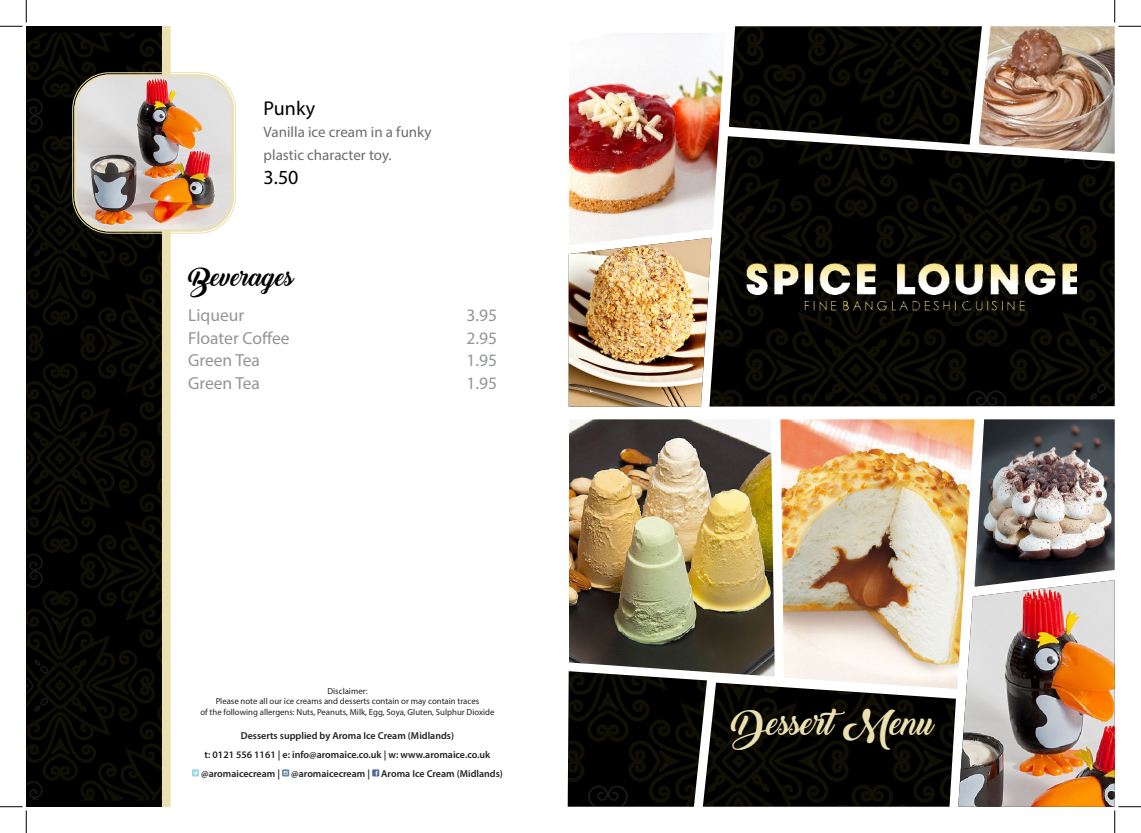
<style>
.page{position:relative;width:1141px;height:833px;background:#fff}
.page>*{position:absolute;margin:0;border:0;box-sizing:border-box;transform-origin:0 0}
.t1{font:33px "Backto Black Demo";color:#ebe0af}
.t2{font:25px "Backto Black Demo";color:#000}
.t3{font:20px "Myriad Pro";color:#000}
.t4{font:17.5px "Myriad Pro";color:#939598}
.t5{font:15px "Myriad Pro";color:#6c6d70}
.t6{font:600 10px "Myriad Pro";color:#231f20}
.t7{font:8.75px "Myriad Pro";color:#231f20}
</style>
<div class="page">
<svg style="left:157px;top:30px;width:5px;height:771px;background:#090703"></svg>
<svg style="left:26px;top:30px;width:131px;height:771px;background:#060501"></svg>
<svg style="left:26px;top:33px;width:22px;height:766px;background:#060502"></svg>
<div style="left:162px;top:26px;width:9px;height:780px;background:#ebe0af"></div>
<svg style="left:192px;top:769px;width:7px;height:7px"></svg>
<svg style="left:193px;top:770px;width:5px;height:4px"></svg>
<svg style="left:282px;top:769px;width:7px;height:7px"></svg>
<svg style="left:283px;top:770px;width:5px;height:4px"></svg>
<div style="left:372px;top:769px;width:7px;height:7px;background:#4d6ba3"></div>
<svg style="left:375px;top:770px;width:3px;height:5px"></svg>
<img style="left:74px;top:74px;width:160px;height:157px">
<div style="left:72px;top:72px;width:164px;height:161px;border:1px solid #ebe0af;border-radius:37px"></div>
<div style="left:74px;top:74px;width:160px;height:157px;border:2px solid #ebe0af;border-radius:34px"></div>
<svg style="left:0;top:0;width:27px;height:27px"></svg>
<svg style="left:0;top:806px;width:27px;height:26px"></svg>
<img style="left:567px;top:0;width:573px;height:832px">
<p class="t3" style="left:263px;top:96px;width:53px">Punky</p>
<p class="t5" style="left:263px;top:123px;width:169px">Vanilla ice cream in a funky</p>
<p class="t5" style="left:263px;top:145px;width:129px">plastic character toy.</p>
<p class="t3" style="left:263px;top:165px;width:36px">3.50</p>
<p class="t2" style="left:188px;top:263px;width:107px">Beverages</p>
<p class="t4" style="left:188px;top:304px;width:57px">Liqueur</p>
<p class="t4" style="left:466px;top:304px;width:32px">3.95</p>
<p class="t4" style="left:188px;top:327px;width:103px">Floater Coffee</p>
<p class="t4" style="left:466px;top:327px;width:32px">2.95</p>
<p class="t4" style="left:188px;top:349px;width:73px">Green Tea</p>
<p class="t4" style="left:466px;top:349px;width:32px">1.95</p>
<p class="t4" style="left:188px;top:372px;width:73px">Green Tea</p>
<p class="t4" style="left:466px;top:372px;width:32px">1.95</p>
<p class="t7" style="left:327px;top:684px;width:42px">Disclaimer:</p>
<p class="t7" style="left:216px;top:695px;width:265px">Please note all our ice creams and desserts contain or may contain traces</p>
<p class="t7" style="left:200px;top:705px;width:295px">of the following allergens: Nuts, Peanuts, Milk, Egg, Soya, Gluten, Sulphur Dioxide</p>
<p class="t6" style="left:205px;top:748px;width:287px">t: 0121 556 1161 | e: info@aromaice.co.uk | w: www.aromaice.co.uk</p>
<p class="t6" style="left:201px;top:766px;width:303px">@aromaicecream | @aromaicecream | Aroma Ice Cream (Midlands)</p>
<p class="t6" style="left:241px;top:729px;width:215px">Desserts supplied by Aroma Ice Cream (Midlands)</p>
<p class="t1" style="left:731px;top:704px;width:204px">DessertMenu</p>
</div>
